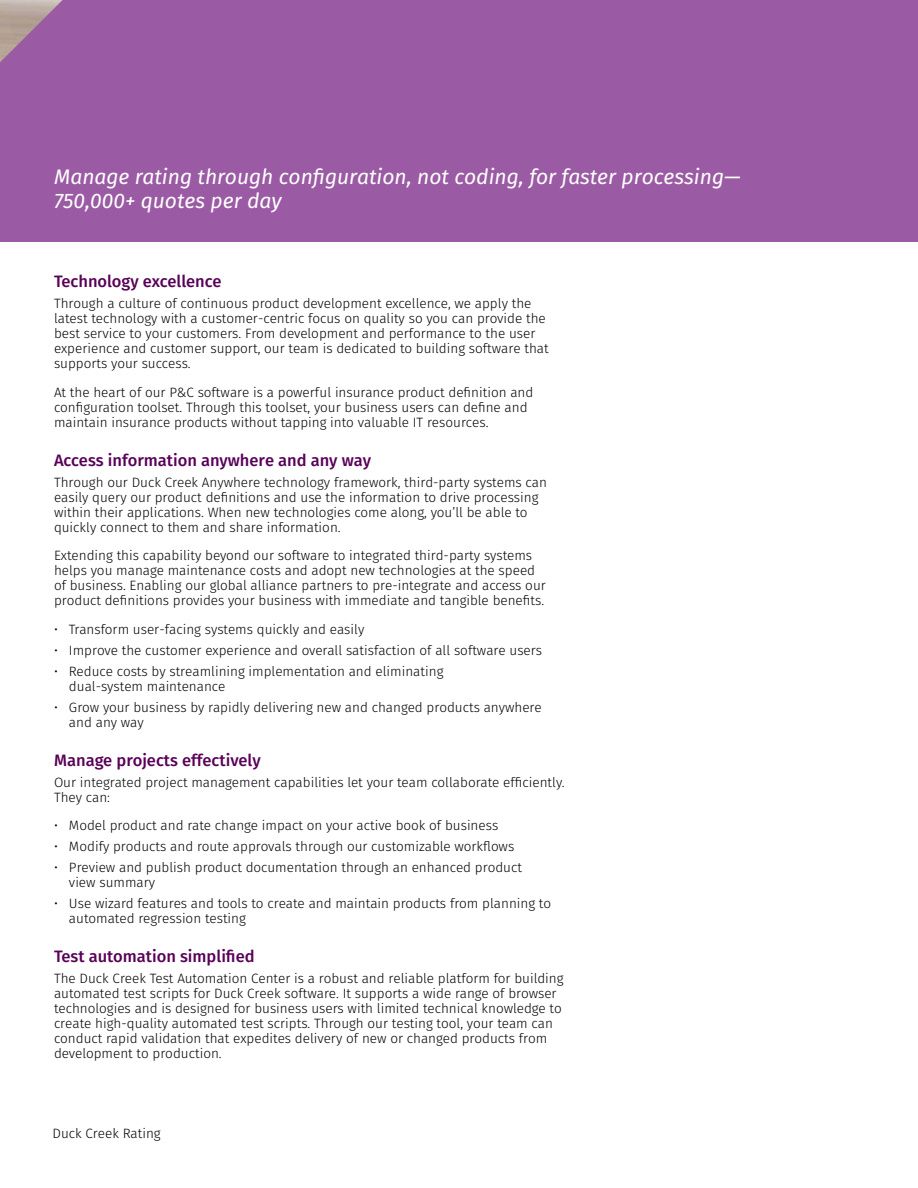
<style>
.page{position:relative;width:918px;height:1188px;background:#fff}
.page>*{position:absolute;margin:0;border:0;box-sizing:border-box;transform-origin:0 0}
.t1{font:italic 21px/24px "Fira Sans";color:#fff}
.t2{font:500 16.5px "Fira Sans";color:#590058}
.t3{font:300 13.5px/15px "Fira Sans";color:#000104}
</style>
<div class="page">
<div style="left:0;top:0;width:918px;height:242px;background:#9b5ba4"></div>
<h1 class="t1" style="left:54px;top:167px;width:688px">Manage rating through configuration, not coding, for faster processing—<br>750,000+ quotes per day</h1>
<p class="t2" style="left:54px;top:270px;width:169px">Technology excellence</p>
<p class="t3" style="left:54px;top:297px;width:496px">Through a culture of continuous product development excellence, we apply the latest technology with a customer-centric focus on quality so you can provide the best service to your customers. From development and performance to the user experience and customer support, our team is dedicated to building software that supports your success.</p>
<p class="t3" style="left:54px;top:386px;width:481px">At the heart of our P&amp;C software is a powerful insurance product definition and configuration toolset. Through this toolset, your business users can define and maintain insurance products without tapping into valuable IT resources.</p>
<p class="t2" style="left:54px;top:449px;width:319px">Access information anywhere and any way</p>
<p class="t3" style="left:54px;top:476px;width:495px">Through our Duck Creek Anywhere technology framework, third-party systems can easily query our product definitions and use the information to drive processing within their applications. When new technologies come along, you’ll be able to quickly connect to them and share information.</p>
<p class="t3" style="left:54px;top:549px;width:493px">Extending this capability beyond our software to integrated third-party systems helps you manage maintenance costs and adopt new technologies at the speed of business. Enabling our global alliance partners to pre-integrate and access our product definitions provides your business with immediate and tangible benefits.</p>
<p class="t3" style="left:54px;top:623px;width:312px">• Transform user-facing systems quickly and easily</p>
<p class="t3" style="left:54px;top:644px;width:490px">• Improve the customer experience and overall satisfaction of all software users</p>
<p class="t3" style="left:69px;top:665px;width:376px;text-indent:-15px">• Reduce costs by streamlining implementation and eliminating dual-system maintenance</p>
<p class="t3" style="left:69px;top:701px;width:474px;text-indent:-15px">• Grow your business by rapidly delivering new and changed products anywhere and any way</p>
<p class="t2" style="left:54px;top:749px;width:208px">Manage projects effectively</p>
<p class="t3" style="left:54px;top:776px;width:512px">Our integrated project management capabilities let your team collaborate efficiently.<br>They can:</p>
<p class="t3" style="left:54px;top:819px;width:446px">• Model product and rate change impact on your active book of business</p>
<p class="t3" style="left:54px;top:840px;width:462px">• Modify products and route approvals through our customizable workflows</p>
<p class="t3" style="left:69px;top:861px;width:455px;text-indent:-15px">• Preview and publish product documentation through an enhanced product view summary</p>
<p class="t3" style="left:69px;top:897px;width:484px;text-indent:-15px">• Use wizard features and tools to create and maintain products from planning to automated regression testing</p>
<p class="t2" style="left:54px;top:945px;width:202px">Test automation simplified</p>
<p class="t3" style="left:54px;top:972px;width:511px">The Duck Creek Test Automation Center is a robust and reliable platform for building automated test scripts for Duck Creek software. It supports a wide range of browser technologies and is designed for business users with limited technical knowledge to create high-quality automated test scripts. Through our testing tool, your team can conduct rapid validation that expedites delivery of new or changed products from development to production.</p>
<p class="t3" style="left:52px;top:1127px;width:110px">Duck Creek Rating</p>
</div>
